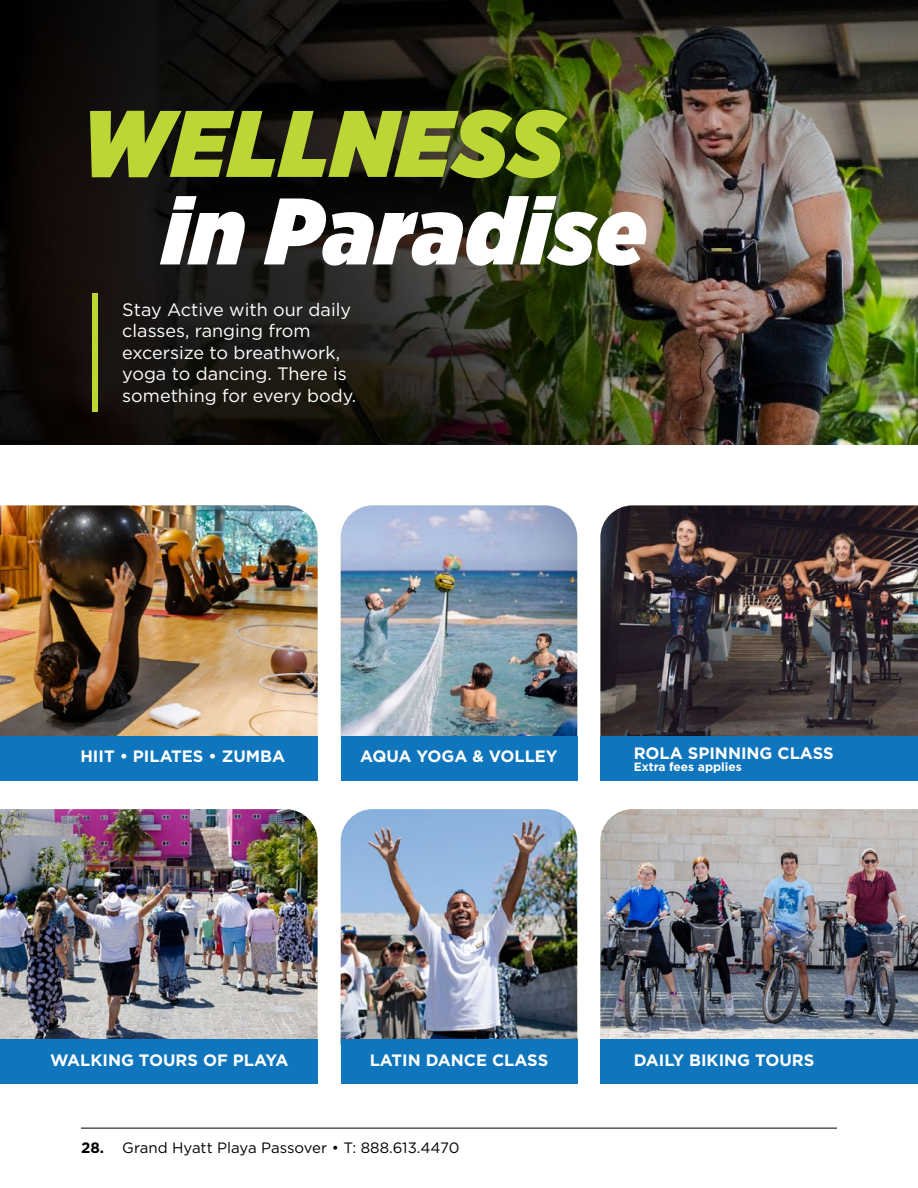
<style>
.page{position:relative;width:918px;height:1188px;background:#fff}
.page>*{position:absolute;margin:0;border:0;box-sizing:border-box;transform-origin:0 0}
.t1{font:italic 900 94.2px "Gotham Narrow";letter-spacing:.02em;color:#fff}
.t2{font:italic 900 94.2px "Gotham Narrow";letter-spacing:.02em;color:#bcd635}
.t3{font:18px/21.6px "Gotham";color:#fff}
.t4{font:700 16.5px "Gotham";color:#fff}
.t5{font:15px "Gotham";color:#000}
.t6{font:700 15px "Gotham";color:#000}
.t7{font:700 12px "Gotham";color:#fff}
</style>
<div class="page">
<img style="left:0;top:0;width:918px;height:445px">
<hr style="left:81px;top:1128px;width:756px;height:1px;background:#000">
<img style="left:0;top:505px;width:318px;height:231px">
<img style="left:0;top:809px;width:318px;height:230px">
<img style="left:341px;top:505px;width:236px;height:231px">
<img style="left:341px;top:809px;width:236px;height:230px">
<img style="left:600px;top:505px;width:318px;height:231px">
<img style="left:600px;top:809px;width:318px;height:230px">
<div style="left:341px;top:736px;width:236px;height:45px;background:#0f75bc"></div>
<div style="left:341px;top:1039px;width:236px;height:45px;background:#0f75bc"></div>
<div style="left:600px;top:736px;width:318px;height:45px;background:#0f75bc"></div>
<div style="left:600px;top:1039px;width:318px;height:45px;background:#0f75bc"></div>
<div style="left:0;top:736px;width:318px;height:45px;background:#0f75bc"></div>
<div style="left:0;top:1039px;width:318px;height:45px;background:#0f75bc"></div>
<div style="left:92px;top:293px;width:6px;height:119px;background:#bcd635"></div>
<h1 class="t2" style="left:81px;top:80px;width:483px">WELLNESS</h1>
<h1 class="t1" style="left:163px;top:167px;width:485px">in Paradise</h1>
<p class="t3" style="left:122px;top:298px;width:235px">Stay Active with our daily classes, ranging from excersize to breathwork, yoga to dancing. There is something for every body.</p>
<p class="t4" style="left:80px;top:747px;width:206px">HIIT • PILATES • ZUMBA</p>
<p class="t4" style="left:360px;top:747px;width:199px">AQUA YOGA &amp; VOLLEY</p>
<p class="t4" style="left:634px;top:744px;width:202px">ROLA SPINNING CLASS</p>
<p class="t7" style="left:634px;top:760px;width:110px">Extra fees applies</p>
<p class="t4" style="left:50px;top:1050px;width:240px">WALKING TOURS OF PLAYA</p>
<p class="t4" style="left:370px;top:1050px;width:180px">LATIN DANCE CLASS</p>
<p class="t6" style="left:81px;top:1139px;width:25px">28.</p>
<p class="t5" style="left:122px;top:1139px;width:339px">Grand Hyatt Playa Passover • T: 888.613.4470</p>
<p class="t4" style="left:634px;top:1050px;width:182px">DAILY BIKING TOURS</p>
</div>
